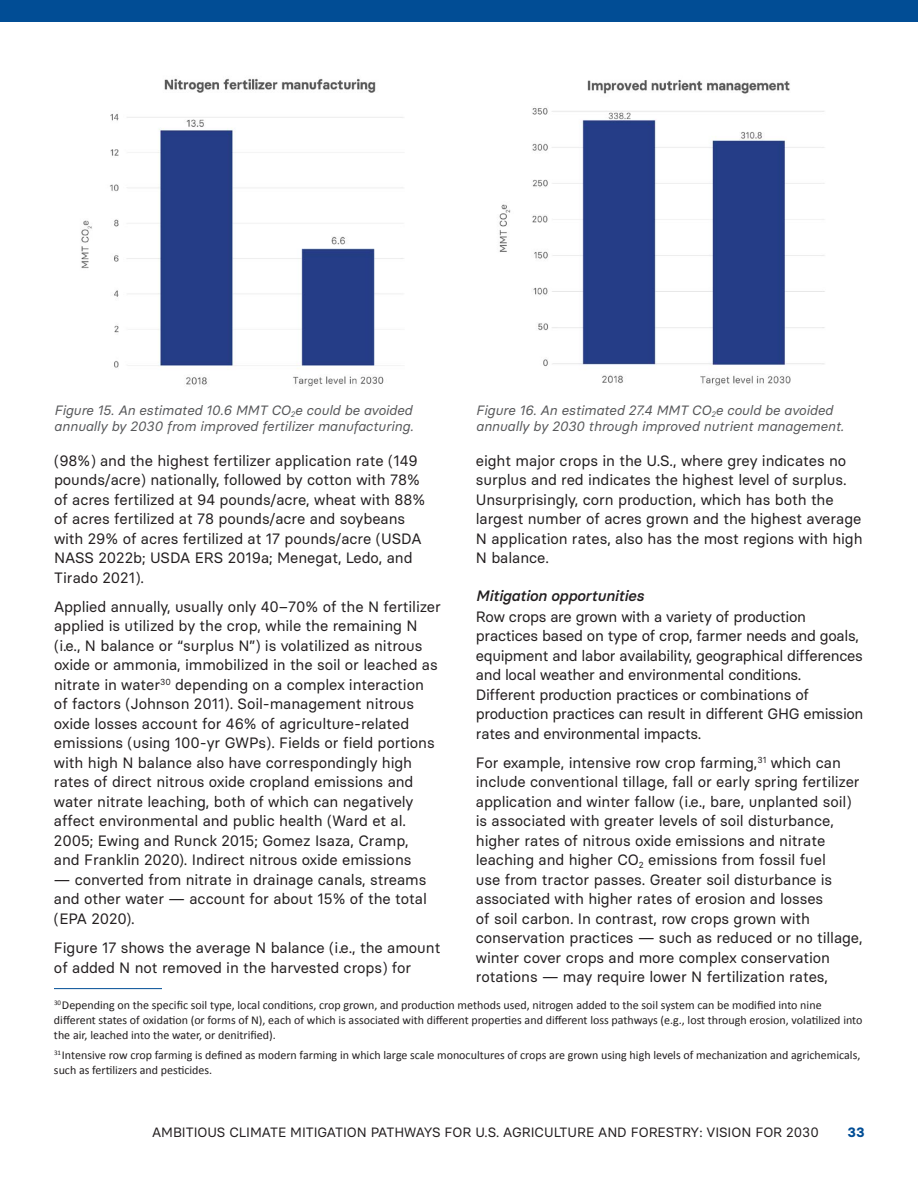
<style>
.page{position:relative;width:918px;height:1188px;background:#fff}
.page>*{position:absolute;margin:0;border:0;box-sizing:border-box;transform-origin:0 0}
.t1{font:15px/19.5px "Basier Circle";letter-spacing:-.005em;color:#231f20}
.t2{font:italic 500 15px "Basier Circle";letter-spacing:-.005em;color:#231f20}
.t3{font:italic 13.5px/16.5px "Basier Circle";letter-spacing:-.005em;color:#57585a}
.t4{font:13.5px "Basier Circle";letter-spacing:-.005em;color:#231f20}
.t5{font:700 13.5px "Basier Circle";color:#014d95}
.t6{font:12px/15px "Calibri";color:#231f20}
</style>
<div class="page">
<div style="left:0;top:0;width:918px;height:21px;background:#014d95"></div>
<hr style="left:54px;top:988px;width:108px;height:1px;background:#014d95">
<img style="left:81px;top:78px;width:323px;height:309px">
<img style="left:499px;top:80px;width:326px;height:306px">
<p class="t3" style="left:54px;top:401px;width:361px">Figure 15. An estimated 10.6 MMT CO<sub>2</sub>e could be avoided annually by 2030 from improved fertilizer manufacturing.</p>
<p class="t3" style="left:476px;top:401px;width:369px">Figure 16. An estimated 27.4 MMT CO<sub>2</sub>e could be avoided annually by 2030 through improved nutrient management.</p>
<p class="t1" style="left:54px;top:450px;width:373px">(98%) and the highest fertilizer application rate (149 pounds/acre) nationally, followed by cotton with 78% of acres fertilized at 94 pounds/acre, wheat with 88% of acres fertilized at 78 pounds/acre and soybeans with 29% of acres fertilized at 17 pounds/acre (USDA NASS 2022b; USDA ERS 2019a; Menegat, Ledo, and Tirado 2021).</p>
<p class="t1" style="left:54px;top:597px;width:389px">Applied annually, usually only 40–70% of the N fertilizer applied is utilized by the crop, while the remaining N (i.e., N balance or “surplus N”) is volatilized as nitrous oxide or ammonia, immobilized in the soil or leached as nitrate in water<sup>30</sup> depending on a complex interaction of factors (Johnson 2011). Soil-management nitrous oxide losses account for 46% of agriculture-related emissions (using 100-yr GWPs). Fields or field portions with high N balance also have correspondingly high rates of direct nitrous oxide cropland emissions and water nitrate leaching, both of which can negatively affect environmental and public health (Ward et al.<br>2005; Ewing and Runck 2015; Gomez Isaza, Cramp,<br>and Franklin 2020). Indirect nitrous oxide emissions</p>
<p class="t1" style="left:54px;top:870px;width:374px;text-align:justify">— converted from nitrate in drainage canals, streams and other water — account for about 15% of the total (EPA 2020).</p>
<p class="t1" style="left:54px;top:938px;width:388px">Figure 17 shows the average N balance (i.e., the amount of added N not removed in the harvested crops) for</p>
<p class="t6" style="left:54px;top:997px;width:810px"><sup>30</sup>Depending on the specific soil type, local conditions, crop grown, and production methods used, nitrogen added to the soil system can be modified into nine different states of oxidation (or forms of N), each of which is associated with different properties and different loss pathways (e.g., lost through erosion, volatilized into the air, leached into the water, or denitrified).</p>
<p class="t6" style="left:54px;top:1046px;width:808px"><sup>31</sup>Intensive row crop farming is defined as modern farming in which large scale monocultures of crops are grown using high levels of mechanization and agrichemicals, such as fertilizers and pesticides.</p>
<p class="t1" style="left:476px;top:450px;width:388px">eight major crops in the U.S., where grey indicates no surplus and red indicates the highest level of surplus.<br>Unsurprisingly, corn production, which has both the largest number of acres grown and the highest average N application rates, also has the most regions with high N balance.</p>
<p class="t2" style="left:476px;top:586px;width:169px">Mitigation opportunities</p>
<p class="t1" style="left:476px;top:606px;width:389px">Row crops are grown with a variety of production practices based on type of crop, farmer needs and goals, equipment and labor availability, geographical differences and local weather and environmental conditions.<br>Different production practices or combinations of production practices can result in different GHG emission rates and environmental impacts.</p>
<p class="t1" style="left:476px;top:753px;width:388px">For example, intensive row crop farming,<sup>31</sup> which can include conventional tillage, fall or early spring fertilizer application and winter fallow (i.e., bare, unplanted soil) is associated with greater levels of soil disturbance, higher rates of nitrous oxide emissions and nitrate leaching and higher CO<sub>2</sub> emissions from fossil fuel<br>use from tractor passes. Greater soil disturbance is associated with higher rates of erosion and losses<br>of soil carbon. In contrast, row crops grown with conservation practices — such as reduced or no tillage, winter cover crops and more complex conservation rotations — may require lower N fertilization rates,</p>
<p class="t4" style="left:152px;top:1124px;width:668px">AMBITIOUS CLIMATE MITIGATION PATHWAYS FOR U.S. AGRICULTURE AND FORESTRY: VISION FOR 2030</p>
<p class="t5" style="left:848px;top:1124px;width:18px">33</p>
</div>
